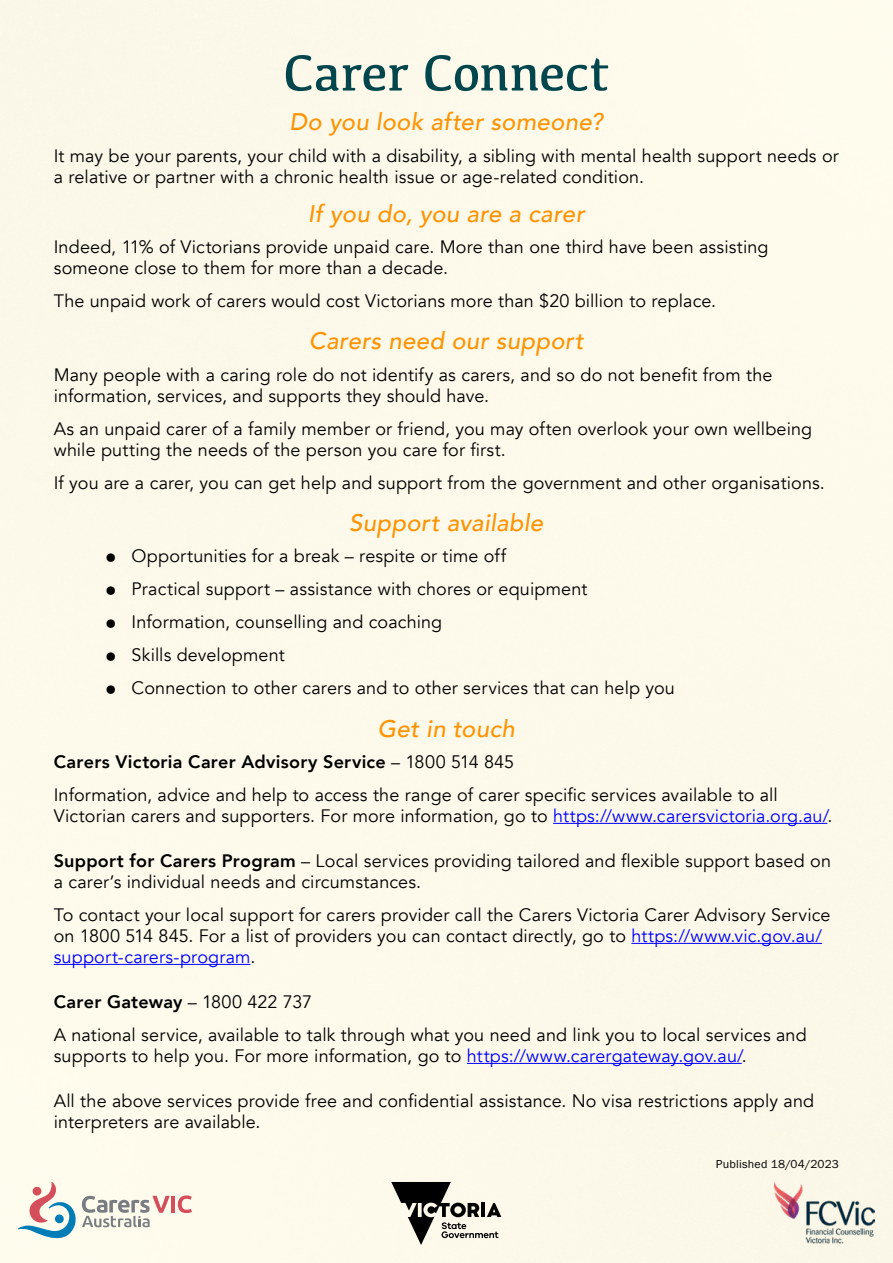
<style>
.page{position:relative;width:893px;height:1263px;background:#fff}
.page>*{position:absolute;margin:0;border:0;box-sizing:border-box;transform-origin:0 0}
.t1{font:52.5px "Kefa";letter-spacing:-.01em;color:#01464d}
.t2{font:italic 500 24px "Avenir";letter-spacing:.01em;color:#fe9404}
.t3{font:18px/21px "Avenir";letter-spacing:.005em;color:#000}
.t4{font:12px "Franklin Gothic URW Boo";letter-spacing:.02em;color:#000}
.s1{font-weight:800}
.s2{color:#00f}
</style>
<div class="page">
<hr style="left:171px;top:1196px;width:4px;height:17px;background:#d44e5b">
<svg style="left:178px;top:1195px;width:14px;height:18px"></svg>
<svg style="left:18px;top:1182px;width:58px;height:61px;background:#cfd2d2"></svg>
<svg style="left:82px;top:1196px;width:88px;height:31px;background:#d4cec6"></svg>
<img style="left:774px;top:1182px;width:101px;height:63px">
<svg style="left:391px;top:1182px;width:110px;height:63px;background:#a7a49b"></svg>
<hr style="left:553px;top:823px;width:274px;height:1px;background:#00f">
<hr style="left:631px;top:943px;width:191px;height:1px;background:#00f">
<hr style="left:54px;top:964px;width:196px;height:1px;background:#00f">
<hr style="left:467px;top:1063px;width:275px;height:1px;background:#00f">
<h1 class="t1" style="left:283px;top:40px;width:328px">Carer Connect</h1>
<h2 class="t2" style="left:290px;top:108px;width:315px">Do you look after someone?</h2>
<p class="t3" style="left:54px;top:146px;width:786px">It may be your parents, your child with a disability, a sibling with mental health support needs or a relative or partner with a chronic health issue or age-related condition.</p>
<h2 class="t2" style="left:308px;top:199px;width:278px">If you do, you are a carer</h2>
<p class="t3" style="left:54px;top:237px;width:716px">Indeed, 11% of Victorians provide unpaid care. More than one third have been assisting someone close to them for more than a decade.</p>
<p class="t3" style="left:54px;top:291px;width:664px">The unpaid work of carers would cost Victorians more than $20 billion to replace.</p>
<h2 class="t2" style="left:309px;top:327px;width:276px">Carers need our support</h2>
<p class="t3" style="left:54px;top:365px;width:720px">Many people with a caring role do not identify as carers, and so do not benefit from the information, services, and supports they should have.</p>
<p class="t3" style="left:54px;top:419px;width:760px">As an unpaid carer of a family member or friend, you may often overlook your own wellbeing while putting the needs of the person you care for first.</p>
<p class="t3" style="left:54px;top:473px;width:773px">If you are a carer, you can get help and support from the government and other organisations.</p>
<h2 class="t2" style="left:349px;top:508px;width:196px">Support available</h2>
<p class="t3" style="left:105px;top:540px;width:572px;line-height:33px">⚫ Opportunities for a break – respite or time off<br>⚫ Practical support – assistance with chores or equipment<br>⚫ Information, counselling and coaching<br>⚫ Skills development<br>⚫ Connection to other carers and to other services that can help you</p>
<h2 class="t2" style="left:378px;top:714px;width:139px">Get in touch</h2>
<p class="t3" style="left:54px;top:746px;width:726px;line-height:33px"><span class="s1">Carers Victoria Carer Advisory Service</span> – 1800 514 845<br>Information, advice and help to access the range of carer specific services available to all</p>
<p class="t3" style="left:54px;top:806px;width:780px">Victorian carers and supporters. For more information, go to <span class="s2">https://www.carersvictoria.org.au/</span>.</p>
<p class="t3" style="left:54px;top:851px;width:779px"><span class="s1">Support for Carers Program</span> – Local services providing tailored and flexible support based on a carer’s individual needs and circumstances.</p>
<p class="t3" style="left:54px;top:905px;width:778px">To contact your local support for carers provider call the Carers Victoria Carer Advisory Service on 1800 514 845. For a list of providers you can contact directly, go to <span class="s2">https://www.vic.gov.au/ support-carers-program</span>.</p>
<p class="t3" style="left:54px;top:986px;width:754px;line-height:33px"><span class="s1">Carer Gateway</span> – 1800 422 737<br>A national service, available to talk through what you need and link you to local services and</p>
<p class="t3" style="left:54px;top:1046px;width:695px">supports to help you. For more information, go to <span class="s2">https://www.carergateway.gov.au/</span>.</p>
<p class="t3" style="left:54px;top:1091px;width:762px">All the above services provide free and confidential assistance. No visa restrictions apply and interpreters are available.</p>
<p class="t4" style="left:716px;top:1156px;width:125px">Published 18/04/2023</p>
</div>
